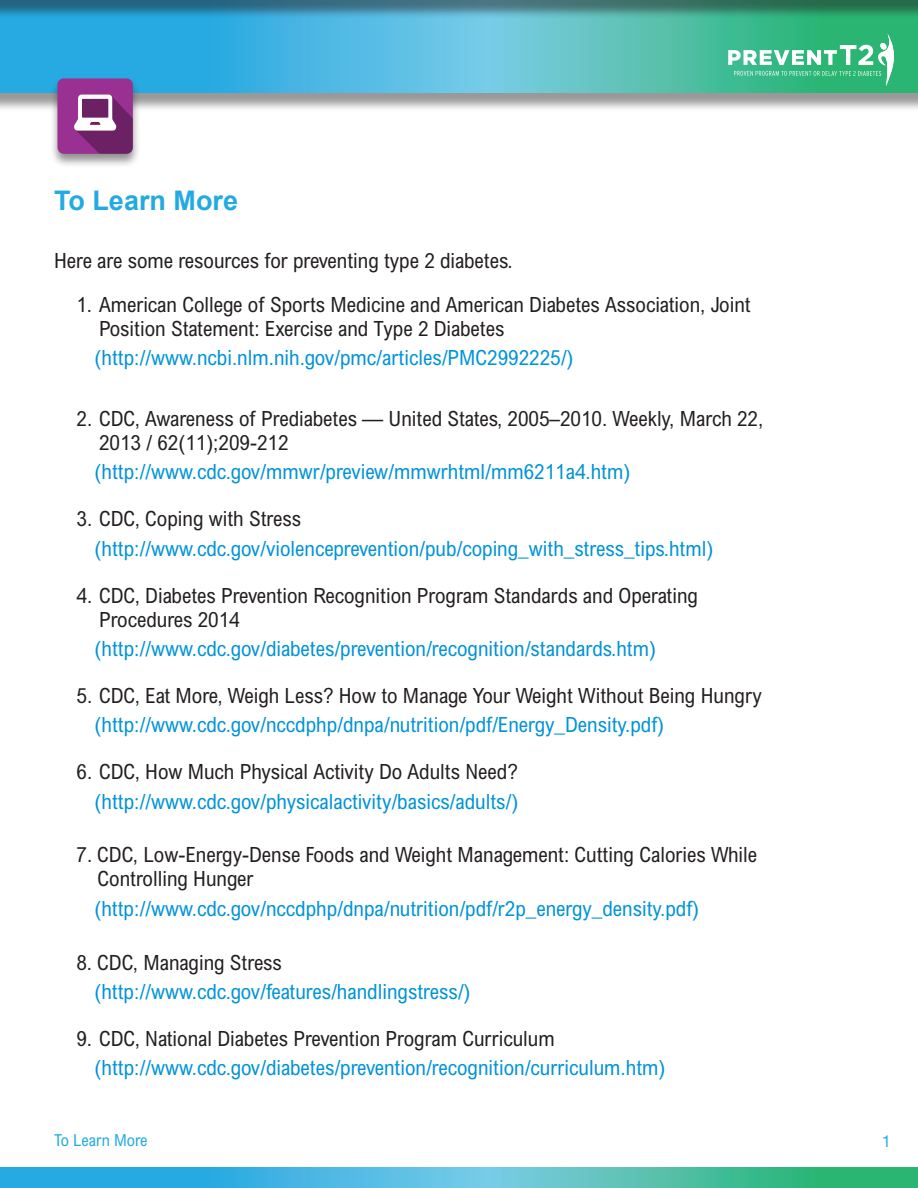
<style>
.page{position:relative;width:918px;height:1188px;background:#fff}
.page>*{position:absolute;margin:0;border:0;box-sizing:border-box;transform-origin:0 0}
.t1{font:700 27px "Arial";color:#24aae1}
.t2{font:condensed 21px/29.4px "Arial MT Std";color:#0093d8}
.t3{font:condensed 21px/24px "Arial MT Std";color:#231f20}
.t4{font:condensed 16.5px "Arial MT Std";color:#24aae1}
.t5{font:16.5px "Helvetica Neue";color:#24aae1}
.s1{color:#231f20}
</style>
<div class="page">
<div style="left:0;top:2px;width:918px;height:110px;background:#231f20;opacity:.46"></div>
<svg style="left:0;top:19px;width:918px;height:74px;background:#48b8ce"></svg>
<svg style="left:0;top:1167px;width:918px;height:21px;background:#44b8c3"></svg>
<div style="left:0;top:0;width:918px;height:19px;background:#231f20;opacity:.5"></div>
<svg style="left:728px;top:32px;width:166px;height:54px;background:#58c496"></svg>
<div style="left:49px;top:77px;width:92px;height:91px;background:#231f20;opacity:.5"></div>
<div style="left:57px;top:78px;width:76px;height:76px;background:#9a3091;border-radius:6px"></div>
<svg style="left:73px;top:95px;width:60px;height:59px"></svg>
<h1 class="t1" style="left:54px;top:183px;width:186px">To Learn More</h1>
<p class="t3" style="left:54px;top:248px;width:460px">Here are some resources for preventing type 2 diabetes.</p>
<p class="t3" style="left:99px;top:292px;width:653px;text-indent:-23px">1. American College of Sports Medicine and American Diabetes Association, Joint<br>Position Statement: Exercise and Type 2 Diabetes</p>
<p class="t2" style="left:95px;top:343px;width:481px">(http://www.ncbi.nlm.nih.gov/pmc/articles/PMC2992225/)</p>
<p class="t3" style="left:99px;top:406px;width:666px;text-indent:-22px">2. CDC, Awareness of Prediabetes — United States, 2005–2010. Weekly, March 22,<br>2013 / 62(11);209-212</p>
<p class="t2" style="left:95px;top:457px;width:537px">(http://www.cdc.gov/mmwr/preview/mmwrhtml/mm6211a4.htm)</p>
<p class="t2" style="left:95px;top:504px;width:620px;text-indent:-18px"><span class="s1">3. CDC, Coping with Stress </span>(http://www.cdc.gov/violenceprevention/pub/coping_with_stress_tips.html)</p>
<p class="t3" style="left:99px;top:583px;width:601px;text-indent:-22px">4. CDC, Diabetes Prevention Recognition Program Standards and Operating<br>Procedures 2014</p>
<p class="t2" style="left:95px;top:634px;width:563px">(http://www.cdc.gov/diabetes/prevention/recognition/standards.htm)</p>
<p class="t2" style="left:95px;top:680px;width:669px;text-indent:-18px"><span class="s1">5. CDC, Eat More, Weigh Less? How to Manage Your Weight Without Being Hungry </span>(http://www.cdc.gov/nccdphp/dnpa/nutrition/pdf/Energy_Density.pdf)</p>
<p class="t2" style="left:77px;top:757px;width:443px;text-align:right"><span class="s1">6. CDC, How Much Physical Activity Do Adults Need? </span>(http://www.cdc.gov/physicalactivity/basics/adults/)</p>
<p class="t3" style="left:97px;top:843px;width:661px;text-indent:-21px">7. CDC, Low-Energy-Dense Foods and Weight Management: Cutting Calories While<br>Controlling Hunger</p>
<p class="t2" style="left:94px;top:893px;width:606px">(http://www.cdc.gov/nccdphp/dnpa/nutrition/pdf/r2p_energy_density.pdf)</p>
<p class="t2" style="left:94px;top:947px;width:378px;text-indent:-18px"><span class="s1">8. CDC, Managing Stress </span>(http://www.cdc.gov/features/handlingstress/)</p>
<p class="t2" style="left:95px;top:1023px;width:573px;text-indent:-18px"><span class="s1">9. CDC, National Diabetes Prevention Program Curriculum </span>(http://www.cdc.gov/diabetes/prevention/recognition/curriculum.htm)</p>
<p class="t4" style="left:54px;top:1130px;width:95px">To Learn More</p>
<p class="t5" style="left:882px;top:1127px;width:11px">1</p>
</div>
